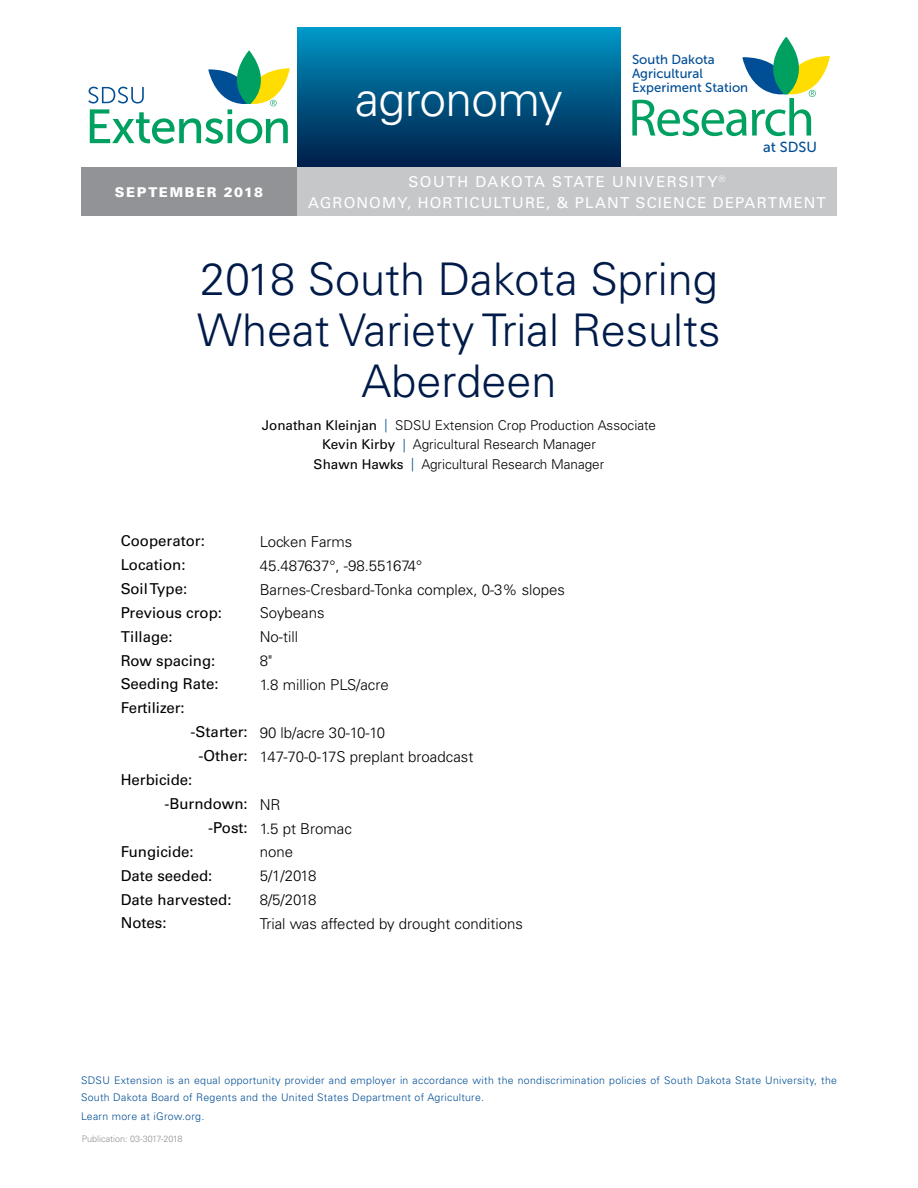
<style>
.page{position:relative;width:918px;height:1188px;background:#fff}
.page>*{position:absolute;margin:0;border:0;box-sizing:border-box;transform-origin:0 0}
.t1{font:300 48px "Univers";letter-spacing:-.015em;color:#fff}
.t2{font:300 45px/51px "Univers";color:#001b49;text-align:center}
.t3{font:300 15px "Univers";color:#000}
.t4{font:15px "Univers";color:#000}
.t5{font:15px/21px "Univers";letter-spacing:.08em;color:#fff;text-align:center}
.t6{font:14.55px "Museo Sans 500";color:#004e95}
.t7{font:300 13.5px/19.5px "Univers";color:#000;text-align:center}
.t8{font:900 13.5px "Univers";letter-spacing:.115em;color:#fff}
.t9{font:13.2px/13.8px "Museo Sans 500";color:#004e95}
.t10{font:300 10.5px/16.5px "Univers";letter-spacing:.03em;color:#004e95}
.t11{font:300 9px "Univers";color:#919195}
.s1{font-weight:400}
.s2{color:#004e95}
</style>
<div class="page">
<svg style="left:88px;top:51px;width:202px;height:93px"></svg>
<div style="left:297px;top:27px;width:324px;height:140px;background:linear-gradient(to bottom,#0097c6,#001c47)"></div>
<div style="left:297px;top:167px;width:540px;height:49px;background:#c5c7c9"></div>
<div style="left:81px;top:167px;width:216px;height:49px;background:#919396"></div>
<svg style="left:632px;top:37px;width:198px;height:99px"></svg>
<p class="t8" style="left:115px;top:184px;width:150px">SEPTEMBER 2018</p>
<h1 class="t1" style="left:355px;top:70px;width:209px">agronomy</h1>
<p class="t9" style="left:632px;top:53px;width:118px">South Dakota<br>Agricultural<br>Experiment Station</p>
<p class="t6" style="left:763px;top:139px;width:55px">at SDSU</p>
<p class="t5" style="left:308px;top:171px;width:519px">SOUTH DAKOTA STATE UNIVERSITY<sup>®<br></sup>AGRONOMY, HORTICULTURE, &amp; PLANT SCIENCE DEPARTMENT</p>
<h1 class="t2" style="left:197px;top:253px;width:525px">2018 South Dakota Spring<br>Wheat Variety Trial Results<br>Aberdeen</h1>
<p class="t7" style="left:262px;top:415px;width:396px"><span class="s1">Jonathan Kleinjan</span> <span class="s2">|</span> SDSU Extension Crop Production Associate<br><span class="s1">Kevin Kirby</span> <span class="s2">|</span> Agricultural Research Manager<br><span class="s1">Shawn Hawks</span> <span class="s2">|</span> Agricultural Research Manager</p>
<p class="t4" style="left:121px;top:532px;width:86px">Cooperator:</p>
<p class="t3" style="left:260px;top:532px;width:94px">Locken Farms</p>
<p class="t4" style="left:121px;top:556px;width:66px">Location:</p>
<p class="t3" style="left:260px;top:556px;width:164px">45.487637°, -98.551674°</p>
<p class="t4" style="left:121px;top:580px;width:68px">Soil Type:</p>
<p class="t3" style="left:260px;top:580px;width:307px">Barnes-Cresbard-Tonka complex, 0-3% slopes</p>
<p class="t4" style="left:121px;top:604px;width:103px">Previous crop:</p>
<p class="t3" style="left:260px;top:604px;width:66px">Soybeans</p>
<p class="t4" style="left:121px;top:628px;width:53px">Tillage:</p>
<p class="t3" style="left:260px;top:628px;width:40px">No-till</p>
<p class="t4" style="left:121px;top:651px;width:96px">Row spacing:</p>
<p class="t3" style="left:260px;top:652px;width:14px">8"</p>
<p class="t4" style="left:121px;top:675px;width:99px">Seeding Rate:</p>
<p class="t3" style="left:260px;top:676px;width:131px">1.8 million PLS/acre</p>
<p class="t4" style="left:121px;top:699px;width:66px">Fertilizer:</p>
<p class="t4" style="left:191px;top:723px;width:59px">-Starter:</p>
<p class="t3" style="left:260px;top:724px;width:127px">90 lb/acre 30-10-10</p>
<p class="t4" style="left:199px;top:747px;width:51px">-Other:</p>
<p class="t3" style="left:260px;top:747px;width:215px">147-70-0-17S preplant broadcast</p>
<p class="t4" style="left:121px;top:771px;width:73px">Herbicide:</p>
<p class="t4" style="left:164px;top:795px;width:85px">-Burndown:</p>
<p class="t3" style="left:260px;top:795px;width:22px">NR</p>
<p class="t4" style="left:208px;top:819px;width:41px">-Post:</p>
<p class="t3" style="left:260px;top:819px;width:94px">1.5 pt Bromac</p>
<p class="t4" style="left:121px;top:843px;width:75px">Fungicide:</p>
<p class="t3" style="left:260px;top:843px;width:35px">none</p>
<p class="t4" style="left:121px;top:866px;width:93px">Date seeded:</p>
<p class="t3" style="left:260px;top:867px;width:58px">5/1/2018</p>
<p class="t4" style="left:121px;top:890px;width:112px">Date harvested:</p>
<p class="t3" style="left:260px;top:891px;width:58px">8/5/2018</p>
<p class="t4" style="left:121px;top:914px;width:47px">Notes:</p>
<p class="t3" style="left:260px;top:915px;width:265px">Trial was affected by drought conditions</p>
<p class="t10" style="left:81px;top:1072px;width:758px">SDSU Extension is an equal opportunity provider and employer in accordance with the nondiscrimination policies of South Dakota State University, the<br>South Dakota Board of Regents and the United States Department of Agriculture.</p>
<p class="t10" style="left:81px;top:1108px;width:125px">Learn more at iGrow.org.</p>
<p class="t11" style="left:82px;top:1133px;width:102px">Publication: 03-3017-2018</p>
</div>
